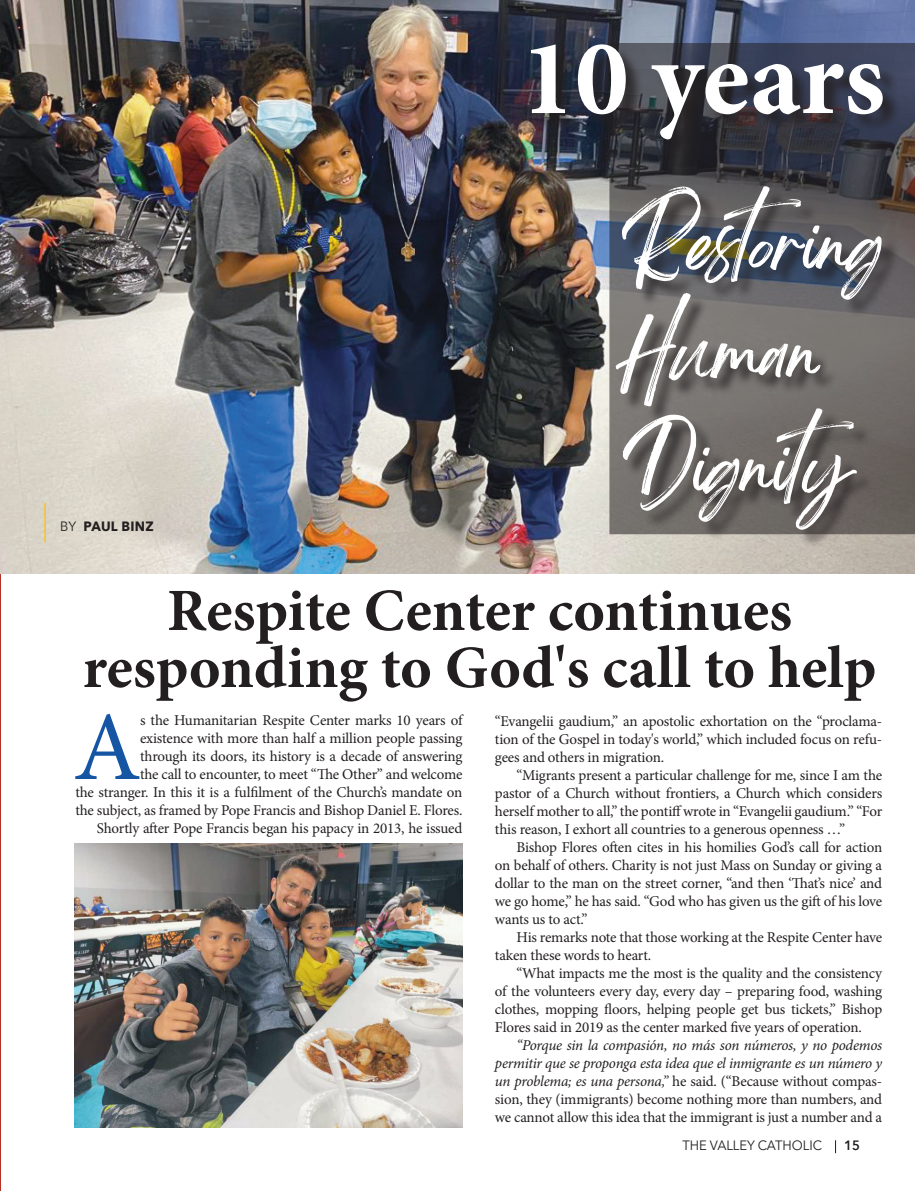
<style>
.page{position:relative;width:915px;height:1191px;background:#fff}
.page>*{position:absolute;margin:0;border:0;box-sizing:border-box;transform-origin:0 0}
.t1{font:700 108px "Minion Pro";color:#fff}
.t2{font:98.1px "Minion Pro";color:#1555a4}
.t3{font:italic 63px/108px "Brightwall";color:#fff}
.t4{font:700 60px/57px "Minion Pro";letter-spacing:-.005em;color:#231f20;text-align:center}
.t5{font:15px/18px "Minion Pro";letter-spacing:-.015em;color:#231f20;text-align:justify}
.t6{font:13.5px "Avenir Next";letter-spacing:-.005em;color:#201d1d;scale:.96 1}
.t7{font:700 13.5px "Avenir Next";letter-spacing:.025em;color:#231f20;scale:.96 1}
.t8{font:600 13.5px "Avenir Next";color:#201d1d;scale:.96 1}
.s1{font-weight:400}
.s2{font-style:italic}
</style>
<div class="page">
<hr style="left:0;top:0;width:1px;height:1191px;background:#b63125">
<img style="left:0;top:0;width:914px;height:573px">
<img style="left:75px;top:844px;width:387px;height:283px">
<svg style="left:609px;top:43px;width:305px;height:491px;background:#504f53"></svg>
<div style="left:618px;top:189px;width:281px;height:359px;background:#231f20;opacity:.75"></div>
<hr style="left:44px;top:503px;width:2px;height:39px;background:#fbc41a">
<div style="left:533px;top:47px;width:368px;height:110px;background:#231f20;opacity:.75"></div>
<p class="t7" style="left:60px;top:515px;width:99px"><span class="s1">BY</span> PAUL BINZ</p>
<h1 class="t1" style="left:520px;top:2px;width:366px">10 years</h1>
<h3 class="t3" style="left:609px;top:205px;width:268px">Restoring<br>Human</h3>
<h3 class="t3" style="left:609px;top:427px;width:251px">Dignity</h3>
<h3 class="t4" style="left:83px;top:581px;width:794px">Respite Center continues responding to God's call to help</h3>
<h2 class="t2" style="left:73px;top:682px;width:69px">A</h2>
<p class="t5" style="left:75px;top:711px;width:388px;text-align:right">s the Humanitarian Respite Center marks 10 years of<br>existence with more than half a million people passing<br>through its doors, its history is a decade of answering<br>the call to encounter, to meet “The Other” and welcome<br>the stranger. In this it is a fulfilment of the Church’s mandate on the subject, as framed by Pope Francis and Bishop Daniel E. Flores.<br>Shortly after Pope Francis began his papacy in 2013, he issued</p>
<p class="t5" style="left:495px;top:712px;width:388px">“Evangelii gaudium,” an apostolic exhortation on the “proclama&shy;tion of the Gospel in today's world,” which included focus on refu&shy;gees and others in migration.</p>
<p class="t5" style="left:495px;top:766px;width:388px;text-indent:22px">“Migrants present a particular challenge for me, since I am the pastor of a Church without frontiers, a Church which considers herself mother to all,” the pontiff wrote in “Evangelii gaudium.” “For this reason, I exhort all countries to a generous openness …”</p>
<p class="t5" style="left:495px;top:838px;width:388px;text-indent:22px">Bishop Flores often cites in his homilies God’s call for action on behalf of others. Charity is not just Mass on Sunday or giving a dollar to the man on the street corner, “and then ‘That’s nice’ and we go home,” he has said. “God who has given us the gift of his love wants us to act.”</p>
<p class="t5" style="left:495px;top:928px;width:388px;text-indent:22px">His remarks note that those working at the Respite Center have taken these words to heart.</p>
<p class="t5" style="left:495px;top:964px;width:388px;text-indent:22px">“What impacts me the most is the quality and the consistency of the volunteers every day, every day – preparing food, washing clothes, mopping floors, helping people get bus tickets,” Bishop Flores said in 2019 as the center marked five years of operation.</p>
<p class="t5" style="left:495px;top:1036px;width:388px;text-indent:22px"><span class="s2">“Porque sin la compasión, no más son números, y no podemos permitir que se proponga esta idea que el inmigrante es un número y un problema; es una persona,”</span> he said. (“Because without compas&shy;sion, they (immigrants) become nothing more than numbers, and we cannot allow this idea that the immigrant is just a number and a</p>
<p class="t6" style="left:682px;top:1134px;width:147px">THE VALLEY CATHOLIC</p>
<p class="t8" style="left:844px;top:1134px;width:18px">15</p>
</div>
